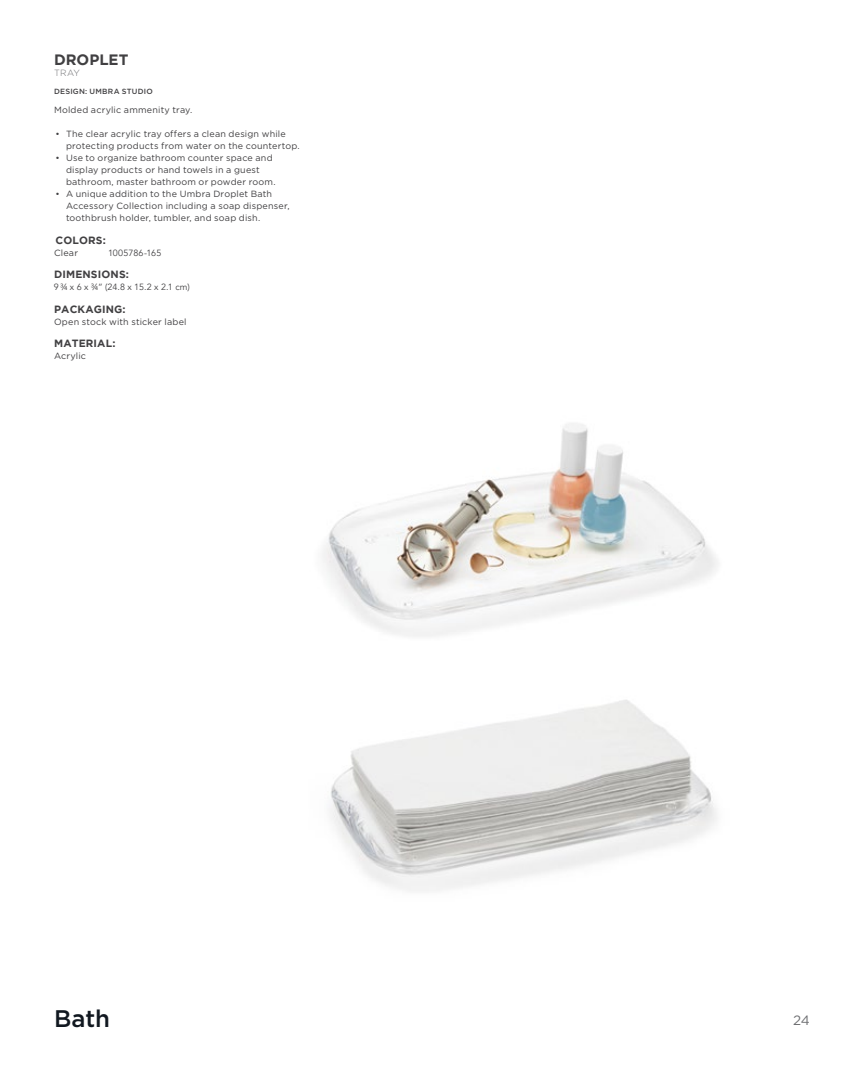
<style>
.page{position:relative;width:864px;height:1080px;background:#fff}
.page>*{position:absolute;margin:0;border:0;box-sizing:border-box;transform-origin:0 0}
.t1{font:500 24px "Gotham";color:#111820}
.t2{font:700 15px "Gotham";color:#414042}
.t3{font:13.5px "Gotham";color:#6d6e71}
.t4{font:700 10.5px "Gotham";letter-spacing:.015em;color:#414042}
.t5{font:9px/12px "Gotham";letter-spacing:.02em;color:#414042}
.t6{font:9px "Avenir";letter-spacing:.01em;color:#414042}
.t7{font:300 9px "Gotham";color:#6d6e71}
.t8{font:500 7.5px "Gotham";letter-spacing:.03em;color:#414042}
</style>
<div class="page">
<img style="left:322px;top:423px;width:396px;height:214px">
<img style="left:330px;top:700px;width:387px;height:191px">
<h2 class="t2" style="left:54px;top:51px;width:76px">DROPLET</h2>
<p class="t7" style="left:54px;top:67px;width:28px">TRAY</p>
<p class="t8" style="left:54px;top:87px;width:100px">DESIGN: UMBRA STUDIO</p>
<p class="t5" style="left:54px;top:104px;width:140px">Molded acrylic ammenity tray.</p>
<p class="t5" style="left:66px;top:128px;width:235px;text-indent:-11px">• The clear acrylic tray offers a clean design while protecting products from water on the countertop.</p>
<p class="t5" style="left:66px;top:152px;width:211px;text-indent:-11px">• Use to organize bathroom counter space and display products or hand towels in a guest bathroom, master bathroom or powder room.</p>
<p class="t5" style="left:66px;top:188px;width:225px;text-indent:-11px">• A unique addition to the Umbra Droplet Bath<br>Accessory Collection including a soap dispenser, toothbrush holder, tumbler, and soap dish.</p>
<p class="t4" style="left:56px;top:234px;width:52px">COLORS:</p>
<p class="t5" style="left:54px;top:246px;width:25px">Clear</p>
<p class="t6" style="left:108px;top:247px;width:55px">1005786-165</p>
<p class="t4" style="left:54px;top:268px;width:76px">DIMENSIONS:</p>
<p class="t6" style="left:54px;top:282px;width:137px">9¾ x 6 x ¾” (24.8 x 15.2 x 2.1 cm)</p>
<p class="t4" style="left:54px;top:303px;width:73px">PACKAGING:</p>
<p class="t5" style="left:54px;top:315px;width:134px">Open stock with sticker label</p>
<p class="t4" style="left:54px;top:337px;width:63px">MATERIAL:</p>
<p class="t5" style="left:54px;top:350px;width:34px">Acrylic</p>
<h1 class="t1" style="left:54px;top:1004px;width:58px">Bath</h1>
<h3 class="t3" style="left:793px;top:1013px;width:18px">24</h3>
</div>
